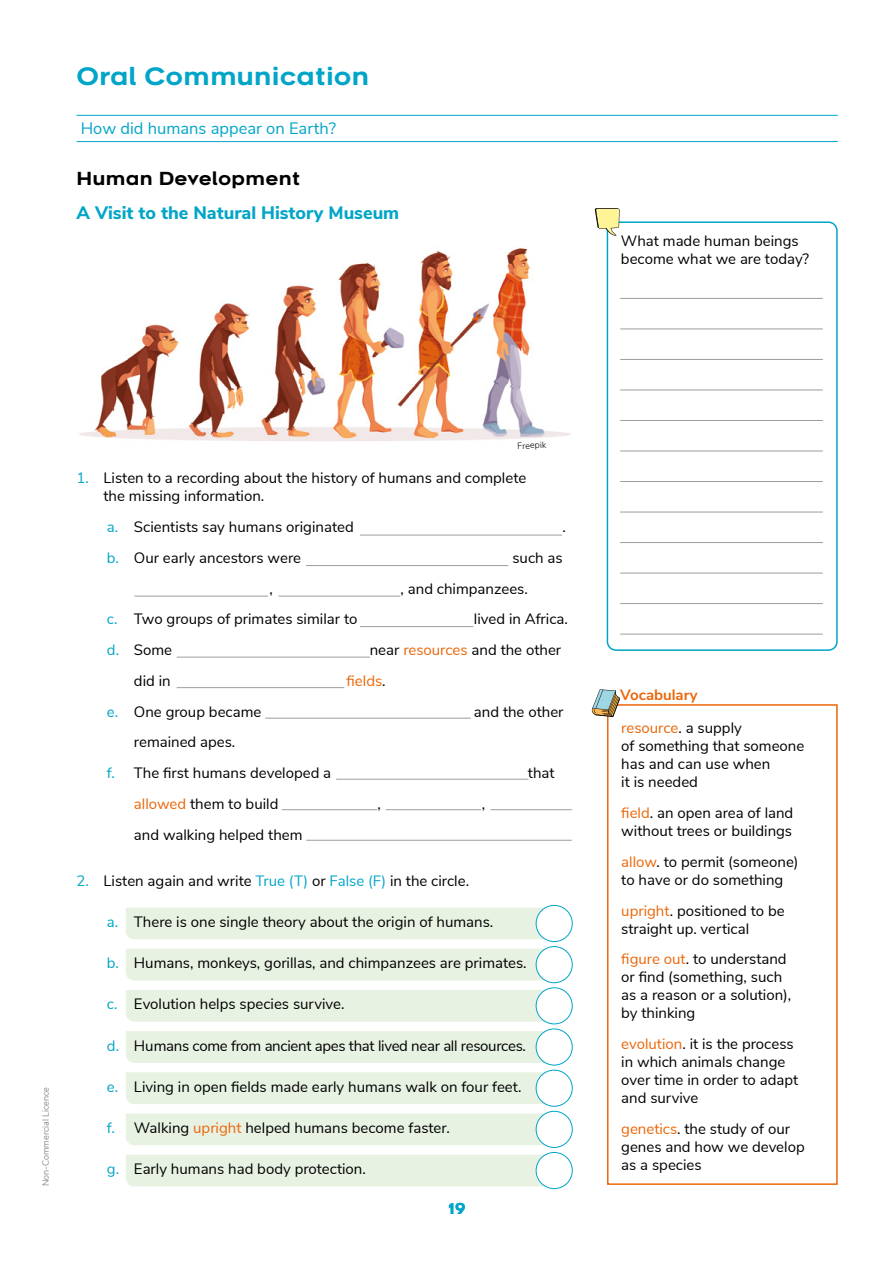
<style>
.page{position:relative;width:893px;height:1263px;background:#fff}
.page>*{position:absolute;margin:0;border:0;box-sizing:border-box;transform-origin:0 0}
.t1{font:24px "Metrosant";color:#00a5c8}
.t2{font:800 18px "Nunito Sans";color:#00a5c8}
.t3{font:18px "Metrosant";color:#000}
.t4{font:16.5px "Nunito Sans";color:#00a5c8}
.t5{font:15px/18px "Nunito Sans";color:#000}
.t6{font:15px "Nunito Sans";letter-spacing:-.02em;color:#000}
.t7{font:700 15px "Nunito Sans";color:#ec6608}
.t8{font:15px "Nunito Sans";color:#ec6608}
.t9{font:15px "Metrosant";color:#00a5c8}
.t10{font:300 9px "Nunito Sans";color:#706f6f}
.t11{font:300 9px "Nunito Sans";color:#000}
.s1{color:#00a5c8}
.s2{color:#ec6608}
.s3{color:#000}
</style>
<div class="page">
<img style="left:79px;top:248px;width:492px;height:193px">
<hr style="left:77px;top:115px;width:761px;height:1px;background:#00a5c8">
<hr style="left:77px;top:141px;width:761px;height:1px;background:#00a5c8">
<div style="left:607px;top:704px;width:231px;height:481px;border:2px solid #ec6608"></div>
<svg style="left:591px;top:689px;width:29px;height:28px"></svg>
<div style="left:126px;top:907px;width:419px;height:32px;background:#e8f2e3"></div>
<div style="left:126px;top:949px;width:417px;height:31px;background:#e8f2e3"></div>
<div style="left:126px;top:990px;width:419px;height:32px;background:#e8f2e3"></div>
<div style="left:126px;top:1031px;width:419px;height:32px;background:#e8f2e3"></div>
<div style="left:126px;top:1072px;width:419px;height:32px;background:#e8f2e3"></div>
<div style="left:126px;top:1113px;width:419px;height:32px;background:#e8f2e3"></div>
<div style="left:126px;top:1155px;width:419px;height:31px;background:#e8f2e3"></div>
<div style="left:536px;top:905px;width:36px;height:36px;background:#fff;border-radius:50%"></div>
<div style="left:536px;top:905px;width:37px;height:37px;border:1px solid #00a5c8;border-radius:50%"></div>
<div style="left:536px;top:946px;width:36px;height:37px;background:#fff;border-radius:50%"></div>
<div style="left:536px;top:946px;width:37px;height:37px;border:1px solid #00a5c8;border-radius:50%"></div>
<div style="left:536px;top:988px;width:36px;height:36px;background:#fff;border-radius:50%"></div>
<div style="left:536px;top:987px;width:37px;height:37px;border:1px solid #00a5c8;border-radius:50%"></div>
<div style="left:536px;top:1029px;width:36px;height:36px;background:#fff;border-radius:50%"></div>
<div style="left:536px;top:1028px;width:37px;height:37px;border:1px solid #00a5c8;border-radius:50%"></div>
<div style="left:536px;top:1070px;width:36px;height:36px;background:#fff;border-radius:50%"></div>
<div style="left:536px;top:1070px;width:37px;height:37px;border:1px solid #00a5c8;border-radius:50%"></div>
<div style="left:536px;top:1111px;width:36px;height:36px;background:#fff;border-radius:50%"></div>
<div style="left:536px;top:1111px;width:37px;height:37px;border:1px solid #00a5c8;border-radius:50%"></div>
<div style="left:536px;top:1152px;width:36px;height:36px;background:#fff;border-radius:50%"></div>
<div style="left:536px;top:1152px;width:37px;height:37px;border:1px solid #00a5c8;border-radius:50%"></div>
<hr style="left:360px;top:535px;width:202px;height:1px;background:#9d9d9c">
<hr style="left:306px;top:565px;width:202px;height:1px;background:#9d9d9c">
<hr style="left:279px;top:596px;width:121px;height:1px;background:#9d9d9c">
<hr style="left:360px;top:626px;width:113px;height:1px;background:#9d9d9c">
<hr style="left:282px;top:809px;width:95px;height:1px;background:#9d9d9c">
<hr style="left:306px;top:840px;width:266px;height:1px;background:#9d9d9c">
<hr style="left:386px;top:809px;width:95px;height:1px;background:#9d9d9c">
<hr style="left:490px;top:809px;width:82px;height:1px;background:#9d9d9c">
<hr style="left:336px;top:779px;width:192px;height:1px;background:#9d9d9c">
<hr style="left:134px;top:596px;width:134px;height:1px;background:#9d9d9c">
<hr style="left:177px;top:657px;width:193px;height:1px;background:#9d9d9c">
<hr style="left:177px;top:687px;width:167px;height:1px;background:#9d9d9c">
<hr style="left:265px;top:718px;width:206px;height:1px;background:#9d9d9c">
<div style="left:607px;top:221px;width:231px;height:430px;border:2px solid #00a5c8;border-radius:9px"></div>
<svg style="left:595px;top:208px;width:25px;height:28px"></svg>
<hr style="left:620px;top:359px;width:203px;height:1px;background:#9d9d9c">
<hr style="left:620px;top:451px;width:203px;height:1px;background:#9d9d9c">
<hr style="left:620px;top:542px;width:203px;height:1px;background:#9d9d9c">
<hr style="left:620px;top:634px;width:203px;height:1px;background:#9d9d9c">
<hr style="left:620px;top:390px;width:203px;height:1px;background:#9d9d9c">
<hr style="left:620px;top:298px;width:203px;height:1px;background:#9d9d9c">
<hr style="left:620px;top:481px;width:203px;height:1px;background:#9d9d9c">
<hr style="left:620px;top:573px;width:203px;height:1px;background:#9d9d9c">
<hr style="left:620px;top:420px;width:203px;height:1px;background:#9d9d9c">
<hr style="left:620px;top:329px;width:203px;height:1px;background:#9d9d9c">
<hr style="left:620px;top:512px;width:203px;height:1px;background:#9d9d9c">
<hr style="left:620px;top:603px;width:203px;height:1px;background:#9d9d9c">
<h1 class="t1" style="left:77px;top:61px;width:295px">Oral Communication</h1>
<p class="t4" style="left:81px;top:116px;width:257px">How did humans appear on Earth?</p>
<p class="t3" style="left:77px;top:167px;width:225px">Human Development</p>
<p class="t2" style="left:77px;top:200px;width:324px">A Visit to the Natural History Museum</p>
<p class="t5" style="left:621px;top:231px;width:190px">What made human beings become what we are today?</p>
<p class="t10" style="left:39px;top:1186px;width:101px;rotate:-90deg">Non-Commercial Licence</p>
<p class="t11" style="left:517px;top:439px;width:30px;rotate:-3deg">Freepik</p>
<p class="t5" style="left:104px;top:468px;width:424px;text-indent:-27px"><span class="s1">1.</span> Listen to a recording about the history of humans and complete the missing information.</p>
<p class="t5" style="left:107px;top:517px;width:248px"><span class="s1">a.</span> Scientists say humans originated</p>
<p class="t5" style="left:563px;top:517px;width:5px">.</p>
<p class="t5" style="left:107px;top:548px;width:196px"><span class="s1">b.</span> Our early ancestors were</p>
<p class="t5" style="left:512px;top:548px;width:52px">such as</p>
<p class="t5" style="left:269px;top:578px;width:5px">,</p>
<p class="t5" style="left:401px;top:578px;width:129px">, and chimpanzees.</p>
<p class="t5" style="left:107px;top:609px;width:252px"><span class="s1">c.</span> Two groups of primates similar to</p>
<p class="t5" style="left:474px;top:609px;width:96px">lived in Africa.</p>
<p class="t5" style="left:107px;top:640px;width:67px"><span class="s1">d.</span> Some</p>
<p class="t5" style="left:370px;top:640px;width:193px">near <span class="s2">resources</span> and the other</p>
<p class="t5" style="left:134px;top:671px;width:38px">did in</p>
<p class="t8" style="left:347px;top:670px;width:41px">fields<span class="s3">.</span></p>
<p class="t5" style="left:107px;top:701px;width:156px"><span class="s1">e.</span> One group became</p>
<p class="t5" style="left:474px;top:701px;width:91px">and the other</p>
<p class="t5" style="left:107px;top:726px;width:226px;line-height:30.8px;text-indent:27px">remained apes.<br><span class="s1">f.</span> The first humans developed a</p>
<p class="t5" style="left:528px;top:763px;width:28px">that</p>
<p class="t5" style="left:134px;top:794px;width:146px"><span class="s2">allowed</span> them to build</p>
<p class="t5" style="left:377px;top:794px;width:5px">,</p>
<p class="t5" style="left:482px;top:794px;width:5px">,</p>
<p class="t5" style="left:134px;top:824px;width:170px">and walking helped them</p>
<p class="t5" style="left:77px;top:870px;width:394px"><span class="s1">2.</span> Listen again and write <span class="s1">True (T)</span> or <span class="s1">False (F)</span> in the circle.</p>
<p class="t5" style="left:107px;top:912px;width:388px"><span class="s1">a.</span> There is one single theory about the origin of humans.</p>
<p class="t5" style="left:107px;top:953px;width:421px"><span class="s1">b.</span> Humans, monkeys, gorillas, and chimpanzees are primates.</p>
<p class="t5" style="left:107px;top:994px;width:239px"><span class="s1">c.</span> Evolution helps species survive.</p>
<p class="t6" style="left:107px;top:1034px;width:421px"><span class="s1">d.</span> Humans come from ancient apes that lived near all resources.</p>
<p class="t5" style="left:107px;top:1077px;width:416px"><span class="s1">e.</span> Living in open fields made early humans walk on four feet.</p>
<p class="t5" style="left:107px;top:1118px;width:344px"><span class="s1">f.</span> Walking <span class="s2">upright</span> helped humans become faster.</p>
<p class="t5" style="left:107px;top:1159px;width:260px"><span class="s1">g.</span> Early humans had body protection.</p>
<p class="t9" style="left:449px;top:1199px;width:19px">19</p>
<p class="t7" style="left:620px;top:684px;width:79px">Vocabulary</p>
<p class="t5" style="left:621px;top:718px;width:185px"><span class="s2">resource</span>. a supply<br>of something that someone has and can use when<br>it is needed</p>
<p class="t5" style="left:621px;top:803px;width:174px"><span class="s2">field</span>. an open area of land without trees or buildings</p>
<p class="t5" style="left:621px;top:852px;width:179px"><span class="s2">allow</span>. to permit (someone) to have or do something</p>
<p class="t5" style="left:621px;top:900px;width:165px"><span class="s2">upright</span>. positioned to be straight up. vertical</p>
<p class="t5" style="left:621px;top:949px;width:172px"><span class="s2">figure out</span>. to understand or find (something, such as a reason or a solution), by thinking</p>
<p class="t5" style="left:621px;top:1034px;width:178px"><span class="s2">evolution</span>. it is the process in which animals change over time in order to adapt and survive</p>
<p class="t5" style="left:621px;top:1119px;width:185px"><span class="s2">genetics</span>. the study of our genes and how we develop as a species</p>
</div>
